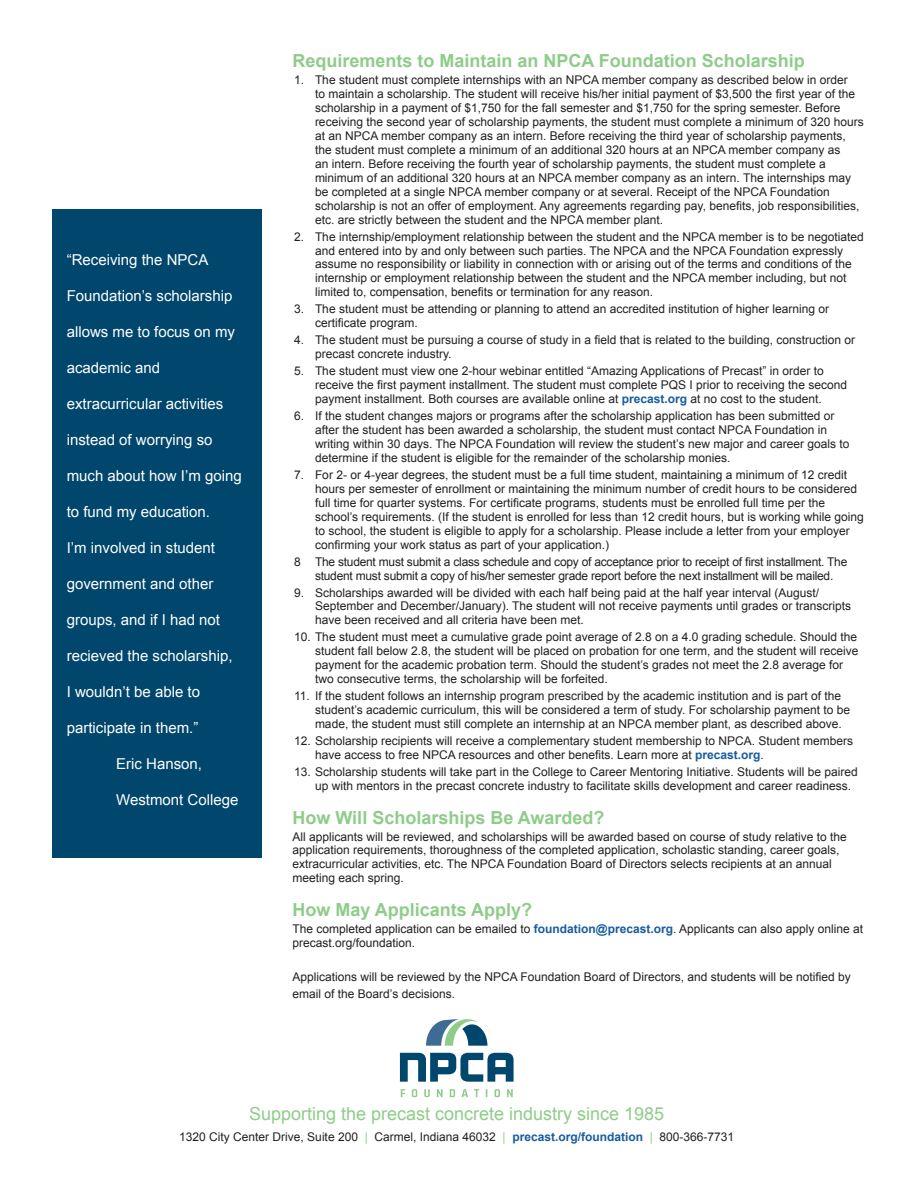
<style>
.page{position:relative;width:918px;height:1188px;background:#fff}
.page>*{position:absolute;margin:0;border:0;box-sizing:border-box;transform-origin:0 0}
.t1{font:700 18px "Arial";color:#8fcc8a}
.t2{font:18px "Arial";color:#8fcc8a}
.t3{font:15px "Arial";color:#fff}
.t4{font:12px/14px "Arial";color:#231f20}
.t5{font:12px/14px "Arial";letter-spacing:-.02em;color:#231f20;text-align:center}
.s1{font-weight:700;color:#175d9e}
.s2{color:#8fcc8a}
</style>
<div class="page">
<div style="left:52px;top:210px;width:210px;height:648px;background:#01466c"></div>
<svg style="left:400px;top:1053px;width:114px;height:29px"></svg>
<svg style="left:426px;top:1019px;width:61px;height:27px"></svg>
<svg style="left:401px;top:1089px;width:4px;height:8px"></svg>
<svg style="left:412px;top:1089px;width:5px;height:8px"></svg>
<svg style="left:424px;top:1089px;width:6px;height:8px"></svg>
<svg style="left:437px;top:1089px;width:6px;height:8px"></svg>
<svg style="left:450px;top:1089px;width:5px;height:8px"></svg>
<svg style="left:462px;top:1089px;width:6px;height:8px"></svg>
<svg style="left:474px;top:1089px;width:5px;height:8px"></svg>
<svg style="left:495px;top:1089px;width:5px;height:8px"></svg>
<svg style="left:507px;top:1089px;width:6px;height:8px"></svg>
<p class="t3" style="left:67px;top:250px;width:143px">“Receiving the NPCA</p>
<p class="t3" style="left:67px;top:286px;width:167px">Foundation’s scholarship</p>
<p class="t3" style="left:67px;top:322px;width:170px">allows me to focus on my</p>
<p class="t3" style="left:67px;top:358px;width:95px">academic and</p>
<p class="t3" style="left:67px;top:394px;width:158px">extracurricular activities</p>
<p class="t3" style="left:67px;top:430px;width:147px">instead of worrying so</p>
<p class="t3" style="left:67px;top:466px;width:177px">much about how I’m going</p>
<p class="t3" style="left:67px;top:502px;width:145px">to fund my education.</p>
<p class="t3" style="left:67px;top:538px;width:150px">I’m involved in student</p>
<p class="t3" style="left:67px;top:574px;width:148px">government and other</p>
<p class="t3" style="left:67px;top:610px;width:155px">groups, and if I had not</p>
<p class="t3" style="left:67px;top:646px;width:167px">recieved the scholarship,</p>
<p class="t3" style="left:67px;top:682px;width:135px">I wouldn’t be able to</p>
<p class="t3" style="left:67px;top:718px;width:133px">participate in them.”</p>
<p class="t3" style="left:116px;top:754px;width:87px">Eric Hanson,</p>
<p class="t3" style="left:116px;top:790px;width:124px">Westmont College</p>
<h1 class="t1" style="left:292px;top:49px;width:514px">Requirements to Maintain an NPCA Foundation Scholarship</h1>
<p class="t4" style="left:315px;top:73px;width:550px;text-indent:-21px">1. The student must complete internships with an NPCA member company as described below in order<br>to maintain a scholarship. The student will receive his/her initial payment of $3,500 the first year of the scholarship in a payment of $1,750 for the fall semester and $1,750 for the spring semester. Before receiving the second year of scholarship payments, the student must complete a minimum of 320 hours at an NPCA member company as an intern. Before receiving the third year of scholarship payments, the student must complete a minimum of an additional 320 hours at an NPCA member company as<br>an intern. Before receiving the fourth year of scholarship payments, the student must complete a minimum of an additional 320 hours at an NPCA member company as an intern. The internships may be completed at a single NPCA member company or at several. Receipt of the NPCA Foundation scholarship is not an offer of employment. Any agreements regarding pay, benefits, job responsibilities, etc. are strictly between the student and the NPCA member plant.</p>
<p class="t4" style="left:315px;top:230px;width:550px;text-indent:-21px">2. The internship/employment relationship between the student and the NPCA member is to be negotiated and entered into by and only between such parties. The NPCA and the NPCA Foundation expressly assume no responsibility or liability in connection with or arising out of the terms and conditions of the internship or employment relationship between the student and the NPCA member including, but not limited to, compensation, benefits or termination for any reason.</p>
<p class="t4" style="left:315px;top:302px;width:516px;text-indent:-21px">3. The student must be attending or planning to attend an accredited institution of higher learning or certificate program.</p>
<p class="t4" style="left:315px;top:333px;width:542px;text-indent:-21px">4. The student must be pursuing a course of study in a field that is related to the building, construction or precast concrete industry.</p>
<p class="t4" style="left:315px;top:364px;width:534px;text-indent:-21px">5. The student must view one 2-hour webinar entitled “Amazing Applications of Precast” in order to receive the first payment installment. The student must complete PQS I prior to receiving the second payment installment. Both courses are available online at <span class="s1">precast.org</span> at no cost to the student.</p>
<p class="t4" style="left:315px;top:409px;width:536px;text-indent:-21px">6. If the student changes majors or programs after the scholarship application has been submitted or after the student has been awarded a scholarship, the student must contact NPCA Foundation in writing within 30 days. The NPCA Foundation will review the student’s new major and career goals to determine if the student is eligible for the remainder of the scholarship monies.</p>
<p class="t4" style="left:315px;top:468px;width:550px;text-indent:-21px">7. For 2- or 4-year degrees, the student must be a full time student, maintaining a minimum of 12 credit hours per semester of enrollment or maintaining the minimum number of credit hours to be considered full time for quarter systems. For certificate programs, students must be enrolled full time per the school’s requirements. (If the student is enrolled for less than 12 credit hours, but is working while going to school, the student is eligible to apply for a scholarship. Please include a letter from your employer confirming your work status as part of your application.)</p>
<p class="t5" style="left:294px;top:555px;width:555px">8 The student must submit a class schedule and copy of acceptance prior to receipt of first installment. The student must submit a copy of his/her semester grade report before the next installment will be mailed.</p>
<p class="t4" style="left:315px;top:585px;width:538px;text-indent:-21px">9. Scholarships awarded will be divided with each half being paid at the half year interval (August/<br>September and December/January). The student will not receive payments until grades or transcripts have been received and all criteria have been met.</p>
<p class="t4" style="left:315px;top:630px;width:545px;text-indent:-21px">10. The student must meet a cumulative grade point average of 2.8 on a 4.0 grading schedule. Should the student fall below 2.8, the student will be placed on probation for one term, and the student will receive payment for the academic probation term. Should the student’s grades not meet the 2.8 average for two consecutive terms, the scholarship will be forfeited.</p>
<p class="t4" style="left:315px;top:689px;width:537px;text-indent:-21px">11. If the student follows an internship program prescribed by the academic institution and is part of the student’s academic curriculum, this will be considered a term of study. For scholarship payment to be made, the student must still complete an internship at an NPCA member plant, as described above.</p>
<p class="t4" style="left:315px;top:734px;width:540px;text-indent:-21px">12. Scholarship recipients will receive a complementary student membership to NPCA. Student members have access to free NPCA resources and other benefits. Learn more at <span class="s1">precast.org</span>.</p>
<p class="t4" style="left:315px;top:765px;width:544px;text-indent:-21px">13. Scholarship students will take part in the College to Career Mentoring Initiative. Students will be paired up with mentors in the precast concrete industry to facilitate skills development and career readiness.</p>
<h1 class="t1" style="left:292px;top:805px;width:313px">How Will Scholarships Be Awarded?</h1>
<p class="t4" style="left:292px;top:829px;width:556px">All applicants will be reviewed, and scholarships will be awarded based on course of study relative to the application requirements, thoroughness of the completed application, scholastic standing, career goals, extracurricular activities, etc. The NPCA Foundation Board of Directors selects recipients at an annual meeting each spring.</p>
<h1 class="t1" style="left:292px;top:898px;width:241px">How May Applicants Apply?</h1>
<p class="t4" style="left:292px;top:922px;width:572px">The completed application can be emailed to <span class="s1">foundation@precast.org</span>. Applicants can also apply online at precast.org/foundation.</p>
<p class="t4" style="left:293px;top:968px;width:560px;line-height:17px">Applications will be reviewed by the NPCA Foundation Board of Directors, and students will be notified by email of the Board’s decisions.</p>
<h1 class="t2" style="left:249px;top:1102px;width:417px">Supporting the precast concrete industry since 1985</h1>
<p class="t4" style="left:179px;top:1130px;width:556px">1320 City Center Drive, Suite 200 <span class="s2">|</span> Carmel, Indiana 46032 <span class="s2">|</span> <span class="s1">precast.org/foundation</span> <span class="s2">|</span> 800-366-7731</p>
</div>
